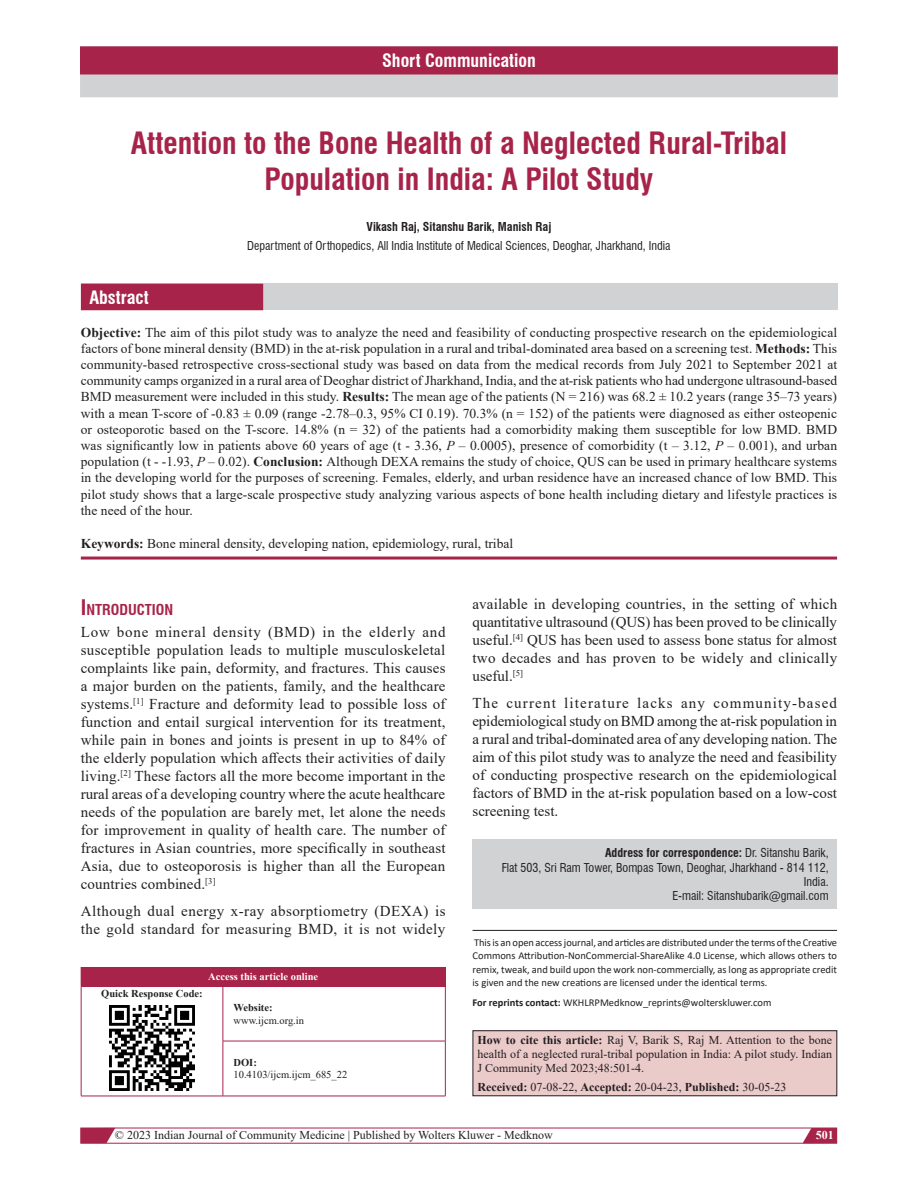
<style>
.page{position:relative;width:918px;height:1188px;background:#fff}
.page>*{position:absolute;margin:0;border:0;box-sizing:border-box;transform-origin:0 0}
.AT{font:700 condensed 30px/36px "Swiss 721 BT";color:#a82349;text-align:center}
.AH{font:700 condensed 18px "Swiss 721 BT";color:#fff}
.ABSH{font:700 condensed 18px "Swiss 721 BT";color:#fff}
.TX{font:15px/18px "Times New Roman";letter-spacing:.02em;color:#231f20;text-align:justify}
.t1{font:700 condensed 14.7px "Swiss 721 BT";color:#a82349}
.ABS{font:13.5px/16.2px "Times New Roman";letter-spacing:.005em;color:#231f20;text-align:justify}
.KWD{font:13.5px "Times New Roman";color:#231f20}
.HTC{font:12px/14.4px "Times New Roman";color:#231f20;text-align:justify}
.ADD{font:condensed 12px/14.4px "Swiss 721 BT";color:#231f20;text-align:right}
.AFF{font:condensed 12px "Swiss 721 BT";color:#231f20}
.HIS{font:700 12px "Times New Roman";color:#231f20}
.AU{font:700 condensed 12px "Swiss 721 BT";color:#231f20}
.t2{font:700 12px "Times New Roman";color:#fff}
.OS{font:10.5px/13.5px "Calibri";color:#231f20;text-align:justify}
.Website{font:10.5px/12.6px "Times New Roman";color:#231f20}
.ATAO{font:700 10.5px "Times New Roman";color:#fff}
.QRC{font:700 10.5px "Times New Roman";color:#231f20}
.s1{font-weight:700}
.s2{font-style:italic}
.s3{font-size:21px}
.s4{font-weight:400}
</style>
<div class="page">
<svg style="left:80px;top:1128px;width:758px;height:16px"></svg>
<div style="left:81px;top:284px;width:756px;height:26px;background:#d1d2d4"></div>
<div style="left:81px;top:284px;width:182px;height:26px;background:#a82349"></div>
<div style="left:80px;top:46px;width:758px;height:51px;background:#d1d2d4"></div>
<div style="left:81px;top:47px;width:756px;height:27px;background:#a82349"></div>
<div style="left:80px;top:46px;width:758px;height:29px;border:2px solid #a82349"></div>
<hr style="left:81px;top:557px;width:756px;height:3px;background:#a82349">
<div style="left:473px;top:839px;width:364px;height:70px;background:#d1d2d4"></div>
<div style="left:81px;top:967px;width:364px;height:19px;background:#a82349"></div>
<svg style="left:445px;top:967px;width:1px;height:19px"></svg>
<hr style="left:81px;top:986px;width:1px;height:55px;background:#a82349">
<hr style="left:81px;top:1041px;width:1px;height:55px;background:#a82349">
<hr style="left:81px;top:986px;width:142px;height:1px;background:#a82349">
<hr style="left:223px;top:986px;width:1px;height:55px;background:#a82349">
<hr style="left:223px;top:986px;width:223px;height:1px;background:#a82349">
<hr style="left:445px;top:986px;width:1px;height:55px;background:#a82349">
<hr style="left:81px;top:1096px;width:142px;height:1px;background:#a82349">
<hr style="left:223px;top:1041px;width:1px;height:55px;background:#a82349">
<hr style="left:223px;top:1041px;width:223px;height:1px;background:#a82349">
<hr style="left:445px;top:1041px;width:1px;height:55px;background:#a82349">
<hr style="left:223px;top:1096px;width:223px;height:1px;background:#a82349">
<img style="left:110px;top:1005px;width:84px;height:85px">
<hr style="left:473px;top:930px;width:364px;height:1px;background:#231f20">
<div style="left:473px;top:1031px;width:364px;height:65px;background:#ebcaca"></div>
<div style="left:473px;top:1030px;width:364px;height:66px;border:1px solid #231f20"></div>
<p class="AH" style="left:382px;top:50px;width:155px">Short Communication</p>
<p class="AT" style="left:131px;top:125px;width:658px">Attention to the Bone Health of a Neglected Rural‑Tribal<br>Population in India: A Pilot Study</p>
<p class="AU" style="left:366px;top:219px;width:187px">Vikash Raj, Sitanshu Barik, Manish Raj</p>
<p class="AFF" style="left:247px;top:238px;width:425px">Department of Orthopedics, All India Institute of Medical Sciences, Deoghar, Jharkhand, India</p>
<p class="ABSH" style="left:89px;top:287px;width:61px">Abstract</p>
<p class="ABS" style="left:81px;top:324px;width:758px"><span class="s1">Objective:</span> The aim of this pilot study was to analyze the need and feasibility of conducting prospective research on the epidemiological factors of bone mineral density (BMD) in the at‑risk population in a rural and tribal‑dominated area based on a screening test. <span class="s1">Methods:</span> This community‑based retrospective cross‑sectional study was based on data from the medical records from July 2021 to September 2021 at community camps organized in a rural area of Deoghar district of Jharkhand, India, and the at‑risk patients who had undergone ultrasound‑based BMD measurement were included in this study. <span class="s1">Results:</span> The mean age of the patients (N = 216) was 68.2 ± 10.2 years (range 35–73 years) with a mean T‑score of ‑0.83 ± 0.09 (range ‑2.78–0.3, 95% CI 0.19). 70.3% (n = 152) of the patients were diagnosed as either osteopenic or osteoporotic based on the T‑score. 14.8% (n = 32) of the patients had a comorbidity making them susceptible for low BMD. BMD was significantly low in patients above 60 years of age (t ‑ 3.36, <span class="s2">P</span> – 0.0005), presence of comorbidity (t – 3.12, <span class="s2">P</span> – 0.001), and urban population (t ‑‑ 1.93, <span class="s2">P</span> – 0.02). <span class="s1">Conclusion:</span> Although DEXA remains the study of choice, QUS can be used in primary healthcare systems in the developing world for the purposes of screening. Females, elderly, and urban residence have an increased chance of low BMD. This pilot study shows that a large‑scale prospective study analyzing various aspects of bone health including dietary and lifestyle practices is the need of the hour.</p>
<p class="KWD" style="left:81px;top:534px;width:434px"><span class="s1">Keywords:</span> Bone mineral density, developing nation, epidemiology, rural, tribal</p>
<h1 class="t1" style="left:81px;top:601px;width:94px"><span class="s3">I</span>NTRODUCTION</h1>
<p class="TX" style="left:81px;top:623px;width:366px">Low bone mineral density (BMD) in the elderly and susceptible population leads to multiple musculoskeletal complaints like pain, deformity, and fractures. This causes a major burden on the patients, family, and the healthcare systems.<sup>[1]</sup> Fracture and deformity lead to possible loss of function and entail surgical intervention for its treatment, while pain in bones and joints is present in up to 84% of the elderly population which affects their activities of daily living.<sup>[2]</sup> These factors all the more become important in the rural areas of a developing country where the acute healthcare needs of the population are barely met, let alone the needs for improvement in quality of health care. The number of fractures in Asian countries, more specifically in southeast Asia, due to osteoporosis is higher than all the European countries combined.<sup>[3]</sup></p>
<p class="TX" style="left:81px;top:901px;width:366px">Although dual energy x‑ray absorptiometry (DEXA) is the gold standard for measuring BMD, it is not widely</p>
<p class="ATAO" style="left:208px;top:969px;width:111px">Access this article online</p>
<p class="QRC" style="left:101px;top:986px;width:103px">Quick Response Code:</p>
<p class="Website" style="left:234px;top:1001px;width:72px"><span class="s1">Website: </span>www.ijcm.org.in</p>
<p class="Website" style="left:234px;top:1056px;width:115px"><span class="s1">DOI:<br></span>10.4103/ijcm.ijcm_685_22</p>
<p class="TX" style="left:472px;top:595px;width:366px">available in developing countries, in the setting of which quantitative ultrasound (QUS) has been proved to be clinically useful.<sup>[4]</sup> QUS has been used to assess bone status for almost two decades and has proven to be widely and clinically useful.<sup>[5]</sup></p>
<p class="TX" style="left:472px;top:693px;width:366px">The current literature lacks any community‑based epidemiological study on BMD among the at‑risk population in a rural and tribal‑dominated area of any developing nation. The aim of this pilot study was to analyze the need and feasibility of conducting prospective research on the epidemiological factors of BMD in the at‑risk population based on a low‑cost screening test.</p>
<p class="ADD" style="left:502px;top:846px;width:328px"><span class="s1">Address for correspondence:</span> Dr. Sitanshu Barik,<br>Flat 503, Sri Ram Tower, Bompas Town, Deoghar, Jharkhand ‑ 814 112, India.<br>E‑mail: Sitanshubarik@gmail.com</p>
<p class="OS" style="left:473px;top:935px;width:366px">This is an open access journal, and articles are distributed under the terms of the Creative Commons Attribution‑NonCommercial‑ShareAlike 4.0 License, which allows others to remix, tweak, and build upon the work non‑commercially, as long as appropriate credit is given and the new creations are licensed under the identical terms.</p>
<p class="OS" style="left:473px;top:996px;width:300px"><span class="s1">For reprints contact:</span> WKHLRPMedknow_reprints@wolterskluwer.com</p>
<p class="HTC" style="left:478px;top:1032px;width:356px"><span class="s1">How to cite this article:</span> Raj V, Barik S, Raj M. Attention to the bone health of a neglected rural‑tribal population in India: A pilot study. Indian J Community Med 2023;48:501-4.</p>
<p class="HIS" style="left:478px;top:1078px;width:310px">Received: <span class="s4">07-08-22,</span> Accepted: <span class="s4">20-04-23,</span> Published: <span class="s4">30-05-23</span></p>
<p class="HTC" style="left:115px;top:1128px;width:439px">© 2023 Indian Journal of Community Medicine | Published by Wolters Kluwer - Medknow</p>
<p class="t2" style="left:816px;top:1127px;width:19px">501</p>
</div>
